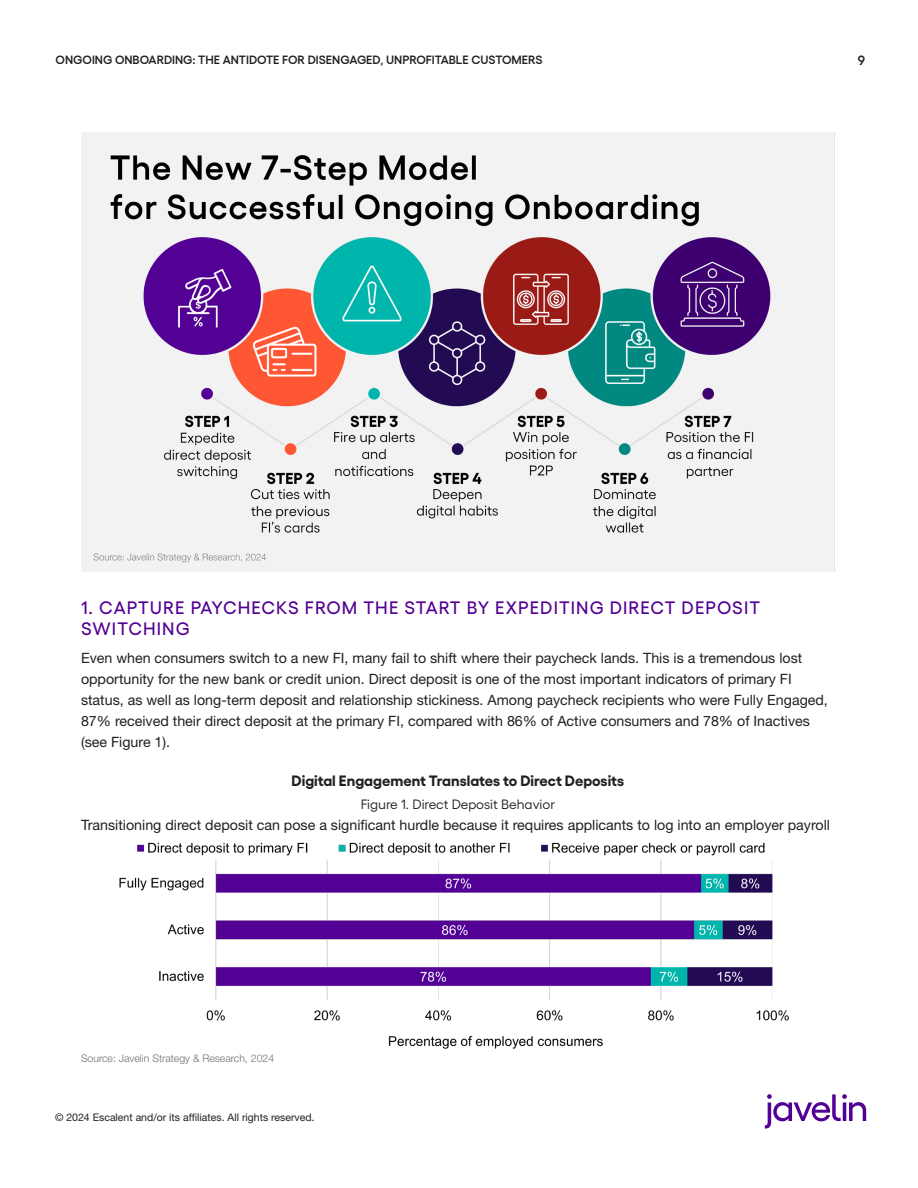
<style>
.page{position:relative;width:918px;height:1188px;background:#fff}
.page>*{position:absolute;margin:0;border:0;box-sizing:border-box;transform-origin:0 0}
.Sub-Heading{font:500 18px/21px "Yellix";letter-spacing:.06em;color:#530194}
.Figure_Heading{font:700 15px "Yellix";color:#231f20}
.Paragraph_Style_1{font:14.25px/21px "Helvetica Neue LT Pro";color:#231f20}
.Figure_Title{font:13.5px "Yellix";color:#231f20}
.t1{font:600 13.5px "Yellix";color:#231f20}
.t2{font:600 12px "Yellix";color:#231f20}
.t3{font:10.5px "Helvetica Neue LT Pro";color:#231f20}
.Javelin_Source{font:300 10.5px "Helvetica Neue LT Pro";color:#6f6f6f}
</style>
<div class="page">
<svg style="left:765px;top:1094px;width:101px;height:35px"></svg>
<img style="left:81px;top:132px;width:754px;height:439px">
<img style="left:119px;top:842px;width:670px;height:207px">
<p class="t2" style="left:56px;top:50px;width:488px">ONGOING ONBOARDING: THE ANTIDOTE FOR DISENGAGED, UNPROFITABLE CUSTOMERS</p>
<p class="t1" style="left:858px;top:50px;width:9px">9</p>
<p class="Sub-Heading" style="left:81px;top:595px;width:681px">1. CAPTURE PAYCHECKS FROM THE START BY EXPEDITING DIRECT DEPOSIT<br>SWITCHING</p>
<p class="Paragraph_Style_1" style="left:81px;top:647px;width:748px">Even when consumers switch to a new FI, many fail to shift where their paycheck lands. This is a tremendous lost opportunity for the new bank or credit union. Direct deposit is one of the most important indicators of primary FI status, as well as long-term deposit and relationship stickiness. Among paycheck recipients who were Fully Engaged, 87% received their direct deposit at the primary FI, compared with 86% of Active consumers and 78% of Inactives (see Figure 1).</p>
<p class="Figure_Heading" style="left:292px;top:768px;width:334px">Digital Engagement Translates to Direct Deposits</p>
<p class="Figure_Title" style="left:361px;top:793px;width:196px">Figure 1. Direct Deposit Behavior</p>
<p class="Paragraph_Style_1" style="left:81px;top:814px;width:751px">Transitioning direct deposit can pose a significant hurdle because it requires applicants to log into an employer payroll</p>
<p class="Javelin_Source" style="left:81px;top:1051px;width:195px">Source: Javelin Strategy &amp; Research, 2024</p>
<p class="t3" style="left:55px;top:1111px;width:261px">© 2024 Escalent and/or its affiliates. All rights reserved.</p>
</div>
